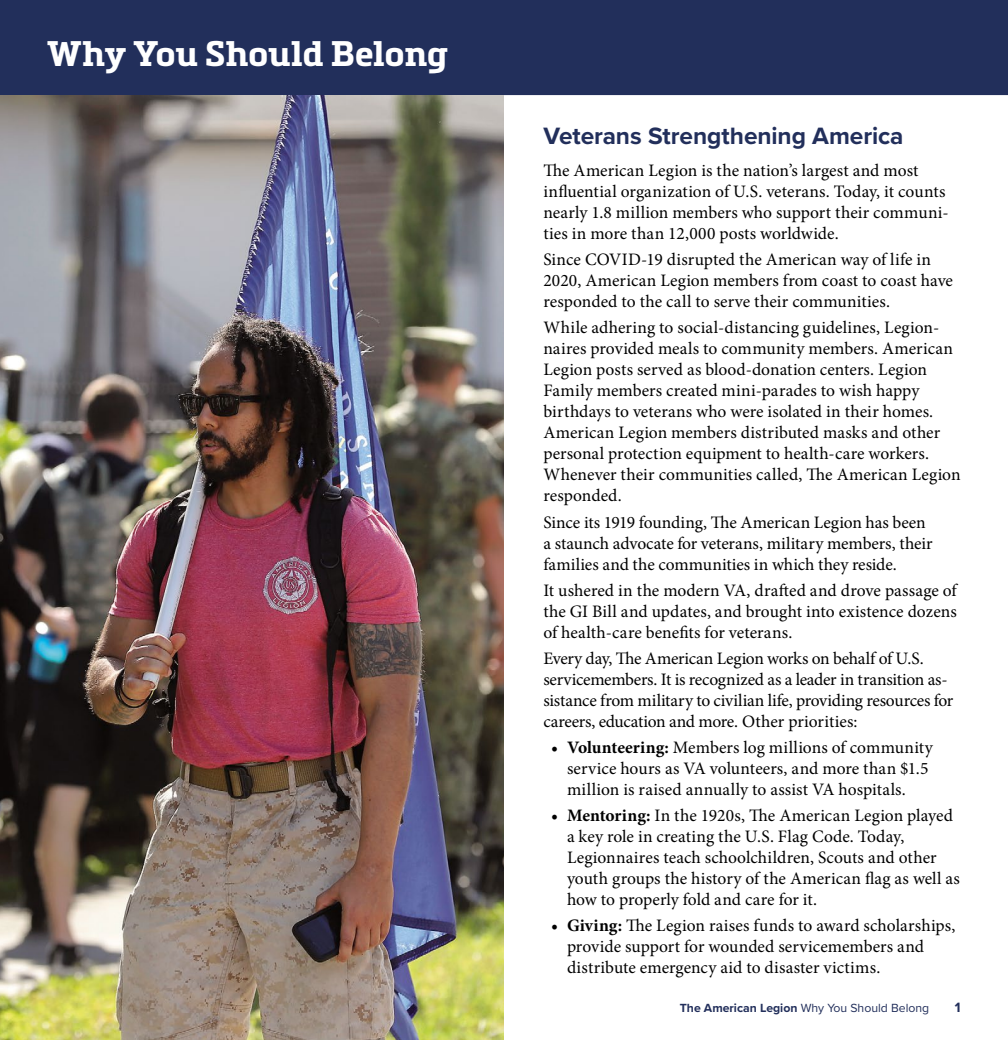
<style>
.page{position:relative;width:1008px;height:1040px;background:#fff}
.page>*{position:absolute;margin:0;border:0;box-sizing:border-box;transform-origin:0 0}
.t1{font:700 35px "Metronic Slab Pro";letter-spacing:.005em;color:#fff}
.Heading{font:700 24.5px "Proxima Nova";letter-spacing:-.005em;color:#222f5b}
.Text{font:17.5px/21px "Minion Pro";color:#000}
.t2{font:700 14px "Proxima Nova";color:#222f5b}
.t3{font:12.25px "Proxima Nova";color:#222f5b}
.s1{font-weight:700}
</style>
<div class="page">
<hr style="left:0;top:92px;width:1008px;height:3px;background:#222f5b">
<img style="left:0;top:95px;width:504px;height:945px">
<div style="left:504px;top:0;width:504px;height:93px;background:#222f5b"></div>
<div style="left:0;top:0;width:504px;height:93px;background:#222f5b"></div>
<h1 class="t1" style="left:47px;top:31px;width:402px">Why You Should Belong</h1>
<p class="Heading" style="left:543px;top:118px;width:362px">Veterans Strengthening America</p>
<p class="Text" style="left:543px;top:160px;width:407px">The American Legion is the nation’s largest and most influential organization of U.S. veterans. Today, it counts nearly 1.8 million members who support their communi&shy;ties in more than 12,000 posts worldwide.</p>
<p class="Text" style="left:543px;top:249px;width:411px">Since COVID-19 disrupted the American way of life in<br>2020, American Legion members from coast to coast have responded to the call to serve their communities.</p>
<p class="Text" style="left:543px;top:317px;width:419px">While adhering to social-distancing guidelines, Legion&shy;naires provided meals to community members. American Legion posts served as blood-donation centers. Legion Family members created mini-parades to wish happy birthdays to veterans who were isolated in their homes.<br>American Legion members distributed masks and other personal protection equipment to health-care workers.<br>Whenever their communities called, The American Legion responded.</p>
<p class="Text" style="left:543px;top:511px;width:391px">Since its 1919 founding, The American Legion has been a staunch advocate for veterans, military members, their families and the communities in which they reside.</p>
<p class="Text" style="left:543px;top:579px;width:415px;text-align:justify">It ushered in the modern VA, drafted and drove passage of the GI Bill and updates, and brought into existence dozens of health-care benefits for veterans.</p>
<p class="Text" style="left:543px;top:647px;width:412px">Every day, The American Legion works on behalf of U.S. servicemembers. It is recognized as a leader in transition as&shy;sistance from military to civilian life, providing resources for careers, education and more. Other priorities:</p>
<p class="Text" style="left:567px;top:736px;width:367px;text-indent:-16px"><span class="s1">• Volunteering:</span> Members log millions of community service hours as VA volunteers, and more than $1.5 million is raised annually to assist VA hospitals.</p>
<p class="Text" style="left:567px;top:804px;width:395px;text-indent:-16px"><span class="s1">• Mentoring:</span> In the 1920s, The American Legion played a key role in creating the U.S. Flag Code. Today, Legionnaires teach schoolchildren, Scouts and other youth groups the history of the American flag as well as how to properly fold and care for it.</p>
<p class="Text" style="left:567px;top:914px;width:390px;text-indent:-16px"><span class="s1">• Giving:</span> The Legion raises funds to award scholarships, provide support for wounded servicemembers and distribute emergency aid to disaster victims.</p>
<p class="t3" style="left:680px;top:998px;width:251px"><span class="s1">The American Legion</span> Why You Should Belong</p>
<p class="t2" style="left:955px;top:996px;width:7px">1</p>
</div>
